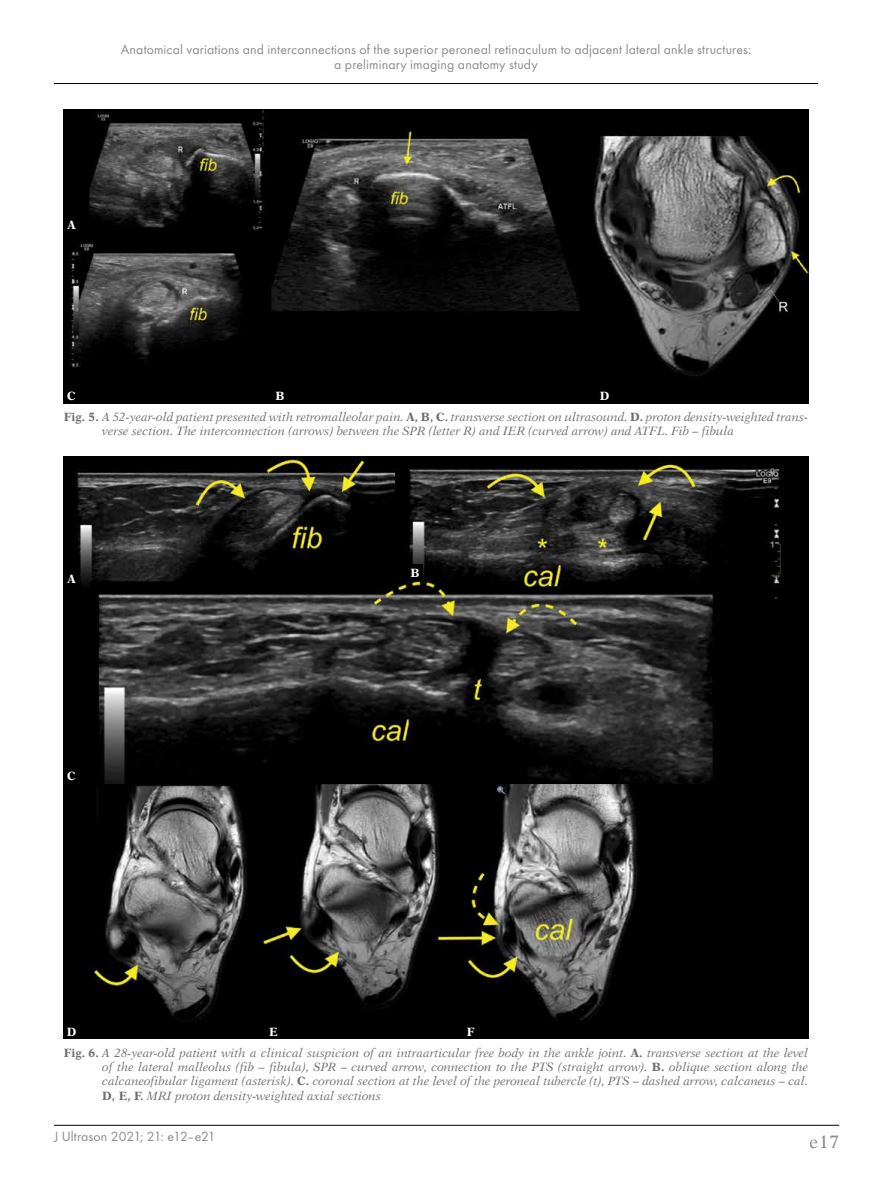
<style>
.page{position:relative;width:872px;height:1191px;background:#fff}
.page>*{position:absolute;margin:0;border:0;box-sizing:border-box;transform-origin:0 0}
.t1{font:18px "Dutch 823 EU Normal";color:#6d6e71}
.t2{font:13.8px/14.4px "Futura TCE";letter-spacing:.01em;color:#6d6e71;text-align:center}
.Normalny{font:12px/14.4px "Dutch 823 EU Italic";color:#6d6e71}
.Normalny-2{font:12px "Dutch 823 EU Bold";color:#fff}
.s1{font-family:"Dutch 823 EU Bold"}
</style>
<div class="page">
<hr style="left:54px;top:1125px;width:785px;height:1px;background:#000">
<hr style="left:54px;top:83px;width:764px;height:1px;background:#000">
<img style="left:64px;top:109px;width:744px;height:294px">
<div style="left:64px;top:217px;width:15px;height:15px;background:#000"></div>
<div style="left:272px;top:388px;width:16px;height:15px;background:#000"></div>
<div style="left:64px;top:388px;width:15px;height:15px;background:#000"></div>
<div style="left:597px;top:388px;width:15px;height:15px;background:#000"></div>
<img style="left:64px;top:457px;width:744px;height:581px">
<div style="left:64px;top:570px;width:15px;height:16px;background:#000"></div>
<div style="left:64px;top:768px;width:15px;height:15px;background:#000"></div>
<div style="left:64px;top:1023px;width:15px;height:15px;background:#000"></div>
<div style="left:266px;top:1023px;width:15px;height:15px;background:#000"></div>
<div style="left:463px;top:1023px;width:15px;height:15px;background:#000"></div>
<div style="left:407px;top:565px;width:16px;height:15px;background:#000"></div>
<p class="t2" style="left:121px;top:42px;width:632px">Anatomical variations and interconnections of the superior peroneal retinaculum to adjacent lateral ankle structures: a preliminary imaging anatomy study</p>
<p class="Normalny-2" style="left:67px;top:218px;width:10px">A</p>
<p class="Normalny-2" style="left:67px;top:389px;width:10px">C</p>
<p class="Normalny-2" style="left:275px;top:389px;width:11px">B</p>
<p class="Normalny-2" style="left:600px;top:389px;width:11px">D</p>
<p class="Normalny" style="left:102px;top:410px;width:707px;text-indent:-38px"><span class="s1">Fig. 5.</span> A 52-year-old patient presented with retromalleolar pain. <span class="s1">A, B, C.</span> transverse section on ultrasound. <span class="s1">D.</span> proton density-weighted trans&shy;verse section. The interconnection (arrows) between the SPR (letter R) and IER (curved arrow) and ATFL. Fib – fibula</p>
<p class="Normalny-2" style="left:67px;top:571px;width:10px">A</p>
<p class="Normalny-2" style="left:67px;top:768px;width:10px">C</p>
<p class="Normalny-2" style="left:410px;top:565px;width:11px">B</p>
<p class="Normalny-2" style="left:67px;top:1024px;width:11px">D</p>
<p class="Normalny-2" style="left:269px;top:1024px;width:10px">E</p>
<p class="Normalny-2" style="left:467px;top:1024px;width:10px">F</p>
<p class="Normalny" style="left:102px;top:1045px;width:707px;text-align:justify;text-indent:-38px"><span class="s1">Fig. 6.</span> A 28-year-old patient with a clinical suspicion of an intraarticular free body in the ankle joint. <span class="s1">A.</span> transverse section at the level of the lateral malleolus (fib – fibula), SPR – curved arrow, connection to the PTS (straight arrow). <span class="s1">B.</span> oblique section along the calcaneofibular ligament (asterisk). <span class="s1">C.</span> coronal section at the level of the peroneal tubercle (t), PTS – dashed arrow, calcaneus – cal.<br><span class="s1">D, E, F.</span> MRI proton density-weighted axial sections</p>
<p class="t2" style="left:54px;top:1128px;width:163px">J Ultrason 2021; 21: e12–e21</p>
<h1 class="t1" style="left:809px;top:1131px;width:31px">e17</h1>
</div>
